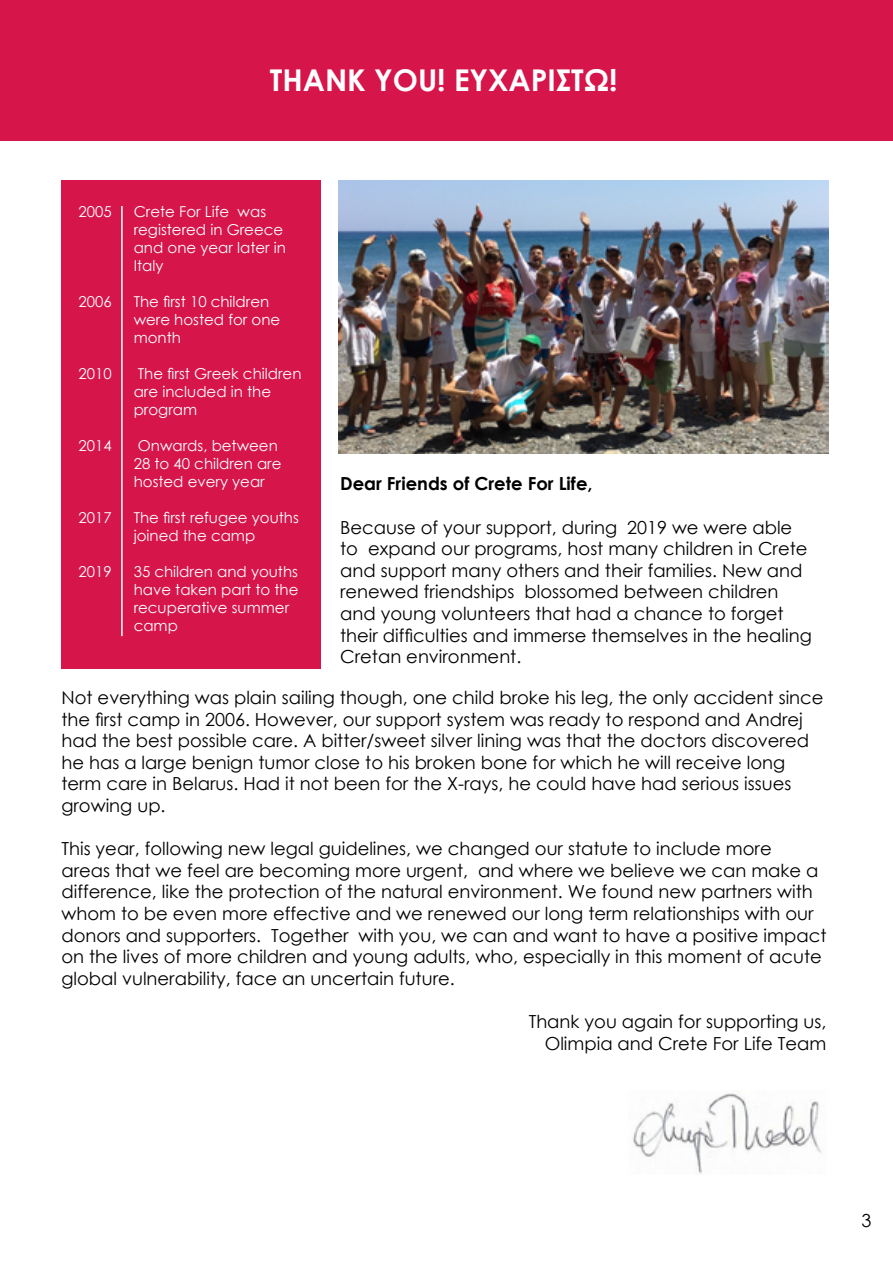
<style>
.page{position:relative;width:893px;height:1263px;background:#fff}
.page>*{position:absolute;margin:0;border:0;box-sizing:border-box;transform-origin:0 0}
.t1{font:700 30px "Century Gothic";color:#fff}
.t2{font:18px/21.6px "Century Gothic";color:#000}
.t3{font:700 18px "Century Gothic";color:#000}
.t4{font:15px/18px "Century Gothic";color:#fff}
</style>
<div class="page">
<div style="left:0;top:0;width:893px;height:140px;background:#d6154b"></div>
<img style="left:632px;top:1091px;width:190px;height:83px">
<img style="left:339px;top:180px;width:490px;height:273px">
<div style="left:61px;top:180px;width:260px;height:489px;background:#d6154b"></div>
<hr style="left:121px;top:206px;width:2px;height:430px;background:#fff">
<h1 class="t1" style="left:270px;top:57px;width:349px">THANK YOU! ΕΥΧΑΡΙΣΤΩ!</h1>
<p class="t4" style="left:79px;top:203px;width:35px">2005</p>
<p class="t4" style="left:79px;top:293px;width:35px">2006</p>
<p class="t4" style="left:79px;top:365px;width:35px">2010</p>
<p class="t4" style="left:79px;top:437px;width:35px">2014</p>
<p class="t4" style="left:79px;top:509px;width:35px">2017</p>
<p class="t4" style="left:79px;top:563px;width:35px">2019</p>
<p class="t4" style="left:134px;top:203px;width:154px">Crete For Life was registered in Greece and one year later in<br>Italy</p>
<p class="t4" style="left:134px;top:293px;width:148px">The first 10 children were hosted for one month</p>
<p class="t4" style="left:134px;top:365px;width:169px">The first Greek children are included in the program</p>
<p class="t4" style="left:134px;top:437px;width:149px">Onwards, between<br>28 to 40 children are hosted every year</p>
<p class="t4" style="left:134px;top:509px;width:167px">The first refugee youths joined the camp</p>
<p class="t4" style="left:134px;top:563px;width:166px">35 children and youths have taken part to the recuperative summer camp</p>
<p class="t3" style="left:340px;top:470px;width:254px">Dear Friends of Crete For Life,</p>
<p class="t2" style="left:340px;top:516px;width:473px">Because of your support, during 2019 we were able to expand our programs, host many children in Crete and support many others and their families. New and renewed friendships blossomed between children and young volunteers that had a chance to forget their difficulties and immerse themselves in the healing Cretan environment.</p>
<p class="t2" style="left:61px;top:686px;width:764px">Not everything was plain sailing though, one child broke his leg, the only accident since the first camp in 2006. However, our support system was ready to respond and Andrej had the best possible care. A bitter/sweet silver lining was that the doctors discovered he has a large benign tumor close to his broken bone for which he will receive long term care in Belarus. Had it not been for the X-rays, he could have had serious issues growing up.</p>
<p class="t2" style="left:61px;top:838px;width:766px">This year, following new legal guidelines, we changed our statute to include more<br>areas that we feel are becoming more urgent, and where we believe we can make a difference, like the protection of the natural environment. We found new partners with whom to be even more effective and we renewed our long term relationships with our donors and supporters. Together with you, we can and want to have a positive impact on the lives of more children and young adults, who, especially in this moment of acute global vulnerability, face an uncertain future.</p>
<p class="t2" style="left:529px;top:1010px;width:299px;text-align:right">Thank you again for supporting us,<br>Olimpia and Crete For Life Team</p>
<p class="t2" style="left:861px;top:1209px;width:11px">3</p>
</div>
